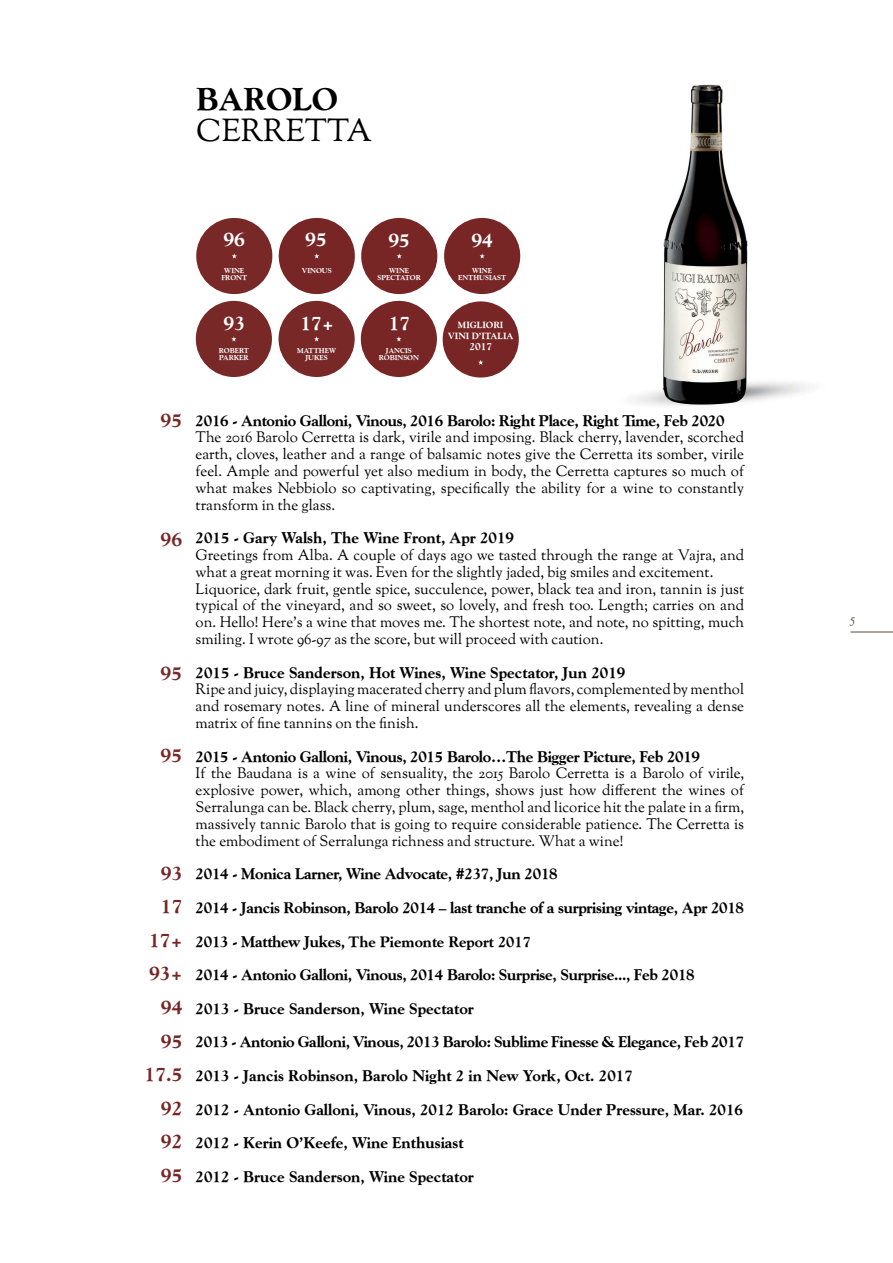
<style>
.page{position:relative;width:893px;height:1263px;background:#fff}
.page>*{position:absolute;margin:0;border:0;box-sizing:border-box;transform-origin:0 0}
.t1{font:31.5px "Sorts Mill Goudy";color:#000}
.t2{font:800 31.5px "Goudy";color:#000}
.t3{font:800 19.5px/33.6px "Goudy";color:#782525;text-align:right}
.t4{font:800 19.5px "Goudy";color:#fff}
.t5{font:800 19.5px "Goudy";color:#792828}
.t6{font:800 15.45px/33.6px "Goudy";color:#000}
.t7{font:800 15.45px/33.6px "Goudy";letter-spacing:-.02em;color:#000}
.t8{font:15px/16.8px "Sorts Mill Goudy";color:#000;text-align:justify}
.t9{font:800 15px "Goudy";color:#000}
.t10{font:13.5px "Sorts Mill Goudy";color:#5a4a42}
.t11{font:800 10.2px "Goudy";color:#fff}
.t12{font:800 9px/10.9px "Goudy";color:#fff;text-align:center}
.t13{font:800 7.2px/7.2px "Goudy";color:#fff;text-align:center}
.s1{font-family:"Avenir";font-weight:900}
.s2{font-size:15.45px}
</style>
<div class="page">
<hr style="left:850px;top:632px;width:43px;height:1px;background:#5a4a42">
<div style="left:361px;top:218px;width:76px;height:76px;background:#782525;border-radius:50%"></div>
<svg style="left:397px;top:253px;width:5px;height:6px"></svg>
<div style="left:279px;top:218px;width:76px;height:76px;background:#782525;border-radius:50%"></div>
<svg style="left:314px;top:253px;width:5px;height:6px"></svg>
<div style="left:196px;top:218px;width:76px;height:76px;background:#792828;border-radius:50%"></div>
<svg style="left:232px;top:253px;width:5px;height:6px"></svg>
<div style="left:279px;top:301px;width:76px;height:76px;background:#792828;border-radius:50%"></div>
<svg style="left:314px;top:336px;width:5px;height:5px"></svg>
<div style="left:361px;top:301px;width:76px;height:76px;background:#782525;border-radius:50%"></div>
<svg style="left:396px;top:336px;width:5px;height:5px"></svg>
<div style="left:443px;top:301px;width:76px;height:77px;background:#782525;border-radius:50%"></div>
<svg style="left:478px;top:360px;width:5px;height:5px"></svg>
<div style="left:444px;top:218px;width:76px;height:76px;background:#782525;border-radius:50%"></div>
<svg style="left:480px;top:253px;width:5px;height:6px"></svg>
<div style="left:196px;top:301px;width:76px;height:76px;background:#792828;border-radius:50%"></div>
<svg style="left:231px;top:336px;width:5px;height:5px"></svg>
<img style="left:636px;top:84px;width:171px;height:322px">
<h1 class="t2" style="left:196px;top:81px;width:143px">BAROLO</h1>
<h1 class="t1" style="left:196px;top:111px;width:177px">CERRETTA</h1>
<h2 class="t4" style="left:223px;top:228px;width:23px">96</h2>
<h2 class="t4" style="left:305px;top:228px;width:23px">95</h2>
<h2 class="t4" style="left:388px;top:229px;width:23px">95</h2>
<h2 class="t4" style="left:471px;top:229px;width:23px">94</h2>
<p class="t13" style="left:224px;top:267px;width:21px">WINE</p>
<p class="t13" style="left:302px;top:267px;width:31px">VINOUS</p>
<p class="t13" style="left:221px;top:274px;width:27px">FRONT</p>
<p class="t13" style="left:378px;top:267px;width:45px">WINE<br>SPECTATOR</p>
<p class="t13" style="left:458px;top:267px;width:50px">WINE<br>ENTHUSIAST</p>
<h2 class="t4" style="left:224px;top:312px;width:23px">93</h2>
<p class="t13" style="left:219px;top:346px;width:32px;text-align:left">ROBERT<br>PARKER</p>
<h2 class="t4" style="left:300px;top:312px;width:35px">17+</h2>
<p class="t13" style="left:297px;top:346px;width:40px">MATTHEW<br>JUKES</p>
<h2 class="t4" style="left:389px;top:312px;width:23px">17</h2>
<p class="t12" style="left:448px;top:320px;width:67px">MIGLIORI<br>VINI D’ITALIA</p>
<p class="t11" style="left:469px;top:341px;width:24px">2017</p>
<p class="t13" style="left:379px;top:346px;width:42px">JANCIS<br>ROBINSON</p>
<h2 class="t5" style="left:161px;top:409px;width:23px">95</h2>
<h2 class="t5" style="left:161px;top:528px;width:23px">96</h2>
<h2 class="t5" style="left:161px;top:662px;width:23px">95</h2>
<h2 class="t5" style="left:161px;top:744px;width:23px">95</h2>
<h2 class="t3" style="left:145px;top:856px;width:39px">93<br>17<br>17+<br>93+<br>94<br>95<br>17.5<br>92<br>92<br>95</h2>
<p class="t7" style="left:196px;top:403px;width:530px">2016 - Antonio Galloni, Vinous, 2016 Barolo: Right Place, Right Time, Feb 2020</p>
<p class="t8" style="left:196px;top:430px;width:550px">The 2016 Barolo Cerretta is dark, virile and imposing. Black cherry, lavender, scorched earth, cloves, leather and a range of balsamic notes give the Cerretta its somber, virile feel. Ample and powerful yet also medium in body, the Cerretta captures so much of what makes Nebbiolo so captivating, specifically the ability for a wine to constantly transform in the glass.</p>
<p class="t6" style="left:196px;top:521px;width:320px">2015 - Gary Walsh, The Wine Front, Apr 2019</p>
<p class="t8" style="left:196px;top:548px;width:550px;text-align:left">Greetings from Alba. A couple of days ago we tasted through the range at Vajra, and what a great morning it was. Even for the slightly jaded, big smiles and excitement.<br>Liquorice, dark fruit, gentle spice, succulence, power, black tea and iron, tannin is just typical of the vineyard, and so sweet, so lovely, and fresh too. Length; carries on and on. Hello! Here’s a wine that moves me. The shortest note, and note, no spitting, much smiling. I wrote 96-97 as the score, but will proceed with caution.</p>
<p class="t6" style="left:196px;top:655px;width:431px">2015 - Bruce Sanderson, Hot Wines, Wine Spectator, Jun 2019</p>
<p class="t8" style="left:196px;top:682px;width:550px">Ripe and juicy, displaying macerated cherry and plum flavors, complemented by menthol and rosemary notes. A line of mineral underscores all the elements, revealing a dense matrix of fine tannins on the finish.</p>
<p class="t7" style="left:196px;top:739px;width:506px">2015 - Antonio Galloni, Vinous, 2015 Barolo…The Bigger Picture, Feb 2019</p>
<p class="t8" style="left:196px;top:766px;width:550px">If the Baudana is a wine of sensuality, the 2015 Barolo Cerretta is a Barolo of virile, explosive power, which, among other things, shows just how different the wines of Serralunga can be. Black cherry, plum, sage, menthol and licorice hit the palate in a firm, massively tannic Barolo that is going to require considerable patience. The Cerretta is the embodiment of Serralunga richness and structure. What a wine!</p>
<p class="t7" style="left:196px;top:857px;width:550px">2014 - Monica Larner, Wine Advocate, <span class="s1">#</span>237, Jun 2018<br>2014 - Jancis Robinson, Barolo 2014 – last tranche of a surprising vintage, Apr 2018</p>
<p class="t9" style="left:196px;top:933px;width:337px"><span class="s2">2013 - Matthew Jukes,</span> The Piemonte Report 2017</p>
<p class="t6" style="left:196px;top:958px;width:550px">2014 - Antonio Galloni, Vinous, 2014 Barolo: Surprise, Surprise..., Feb 2018<br>2013 - Bruce Sanderson, Wine Spectator<br>2013 - Antonio Galloni, Vinous, 2013 Barolo: Sublime Finesse &amp; Elegance, Feb 2017<br>2013 - Jancis Robinson, Barolo Night 2 in New York, Oct. 2017<br>2012 - Antonio Galloni, Vinous, 2012 Barolo: Grace Under Pressure, Mar. 2016<br>2012 - Kerin O’Keefe, Wine Enthusiast<br>2012 - Bruce Sanderson, Wine Spectator</p>
<p class="t10" style="left:850px;top:610px;width:6px">5</p>
</div>
